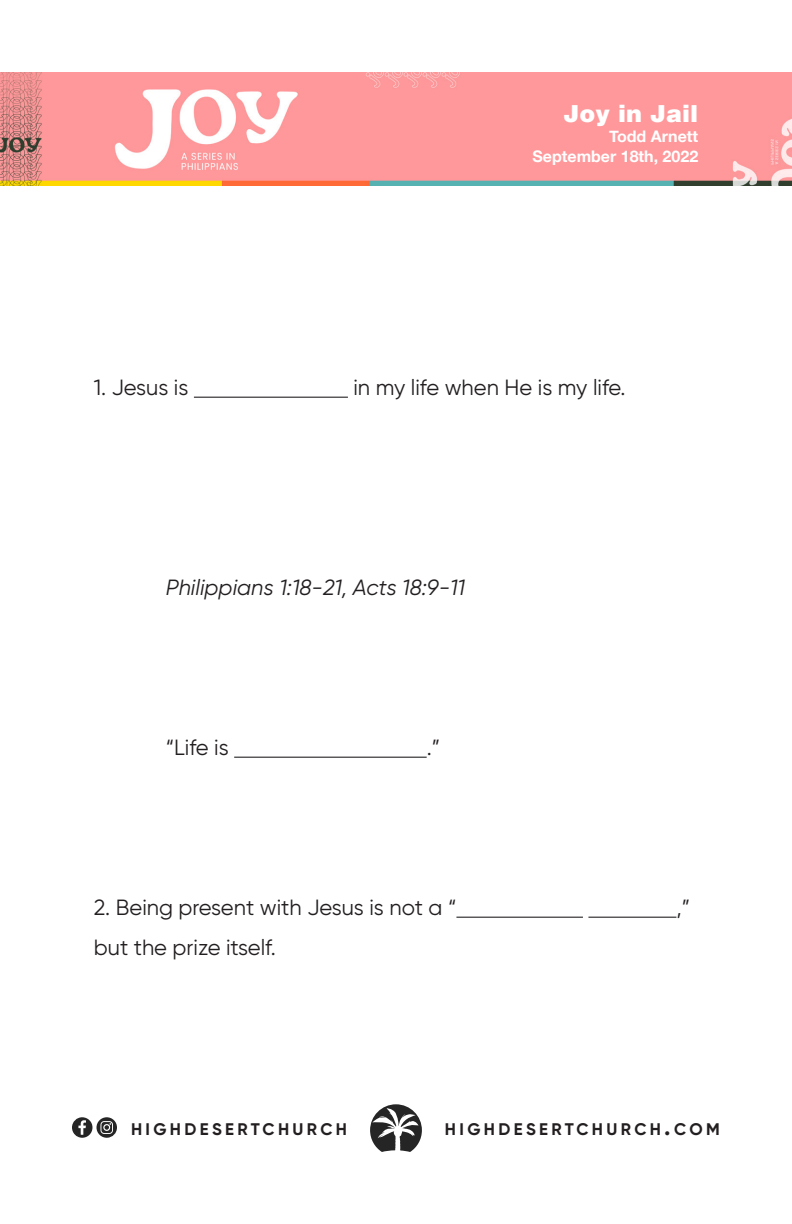
<style>
.page{position:relative;width:792px;height:1224px;background:#fff}
.page>*{position:absolute;margin:0;border:0;box-sizing:border-box;transform-origin:0 0}
.t1{font:900 24px "Helvetica";color:#fff}
.t2{font:22px "Gilroy";color:#231f20}
.t3{font:italic 22px "Gilroy";color:#231f20}
.t4{font:700 16.8px "Gilroy";letter-spacing:.2em;color:#231f20}
.t5{font:700 16px "Helvetica Neue";color:#fff}
.s1{font-size:24px}
</style>
<div class="page">
<svg style="left:370px;top:1104px;width:52px;height:48px"></svg>
<svg style="left:72px;top:1117px;width:45px;height:21px"></svg>
<hr style="left:194px;top:397px;width:154px;height:1px;background:#231f20">
<hr style="left:234px;top:757px;width:193px;height:1px;background:#231f20">
<hr style="left:456px;top:917px;width:127px;height:1px;background:#231f20">
<hr style="left:588px;top:917px;width:88px;height:1px;background:#231f20">
<img style="left:0;top:72px;width:792px;height:114px">
<p class="t1" style="left:564px;top:99px;width:136px">Joy in Jail</p>
<p class="t5" style="left:533px;top:144px;width:167px">September 18th, 2022</p>
<p class="t5" style="left:609px;top:124px;width:91px">Todd Arnett</p>
<p class="t2" style="left:94px;top:374px;width:96px">1. Jesus is</p>
<p class="t2" style="left:353px;top:374px;width:274px">in my life when He is my life.</p>
<p class="t3" style="left:166px;top:574px;width:301px">Philippians 1:18-21, Acts 18:9-11</p>
<p class="t2" style="left:166px;top:734px;width:64px">“Life is</p>
<p class="t2" style="left:427px;top:734px;width:15px">.”</p>
<p class="t2" style="left:94px;top:894px;width:364px">2. Being present with Jesus is not a “</p>
<p class="t2" style="left:676px;top:894px;width:15px">,”</p>
<p class="t2" style="left:94px;top:934px;width:184px">but the prize itself.</p>
<p class="t4" style="left:131px;top:1119px;width:218px">HIGHDESERTCHURCH</p>
<p class="t4" style="left:445px;top:1119px;width:276px">HIGHDESERTCHURCH<span class="s1">.</span>COM</p>
</div>
